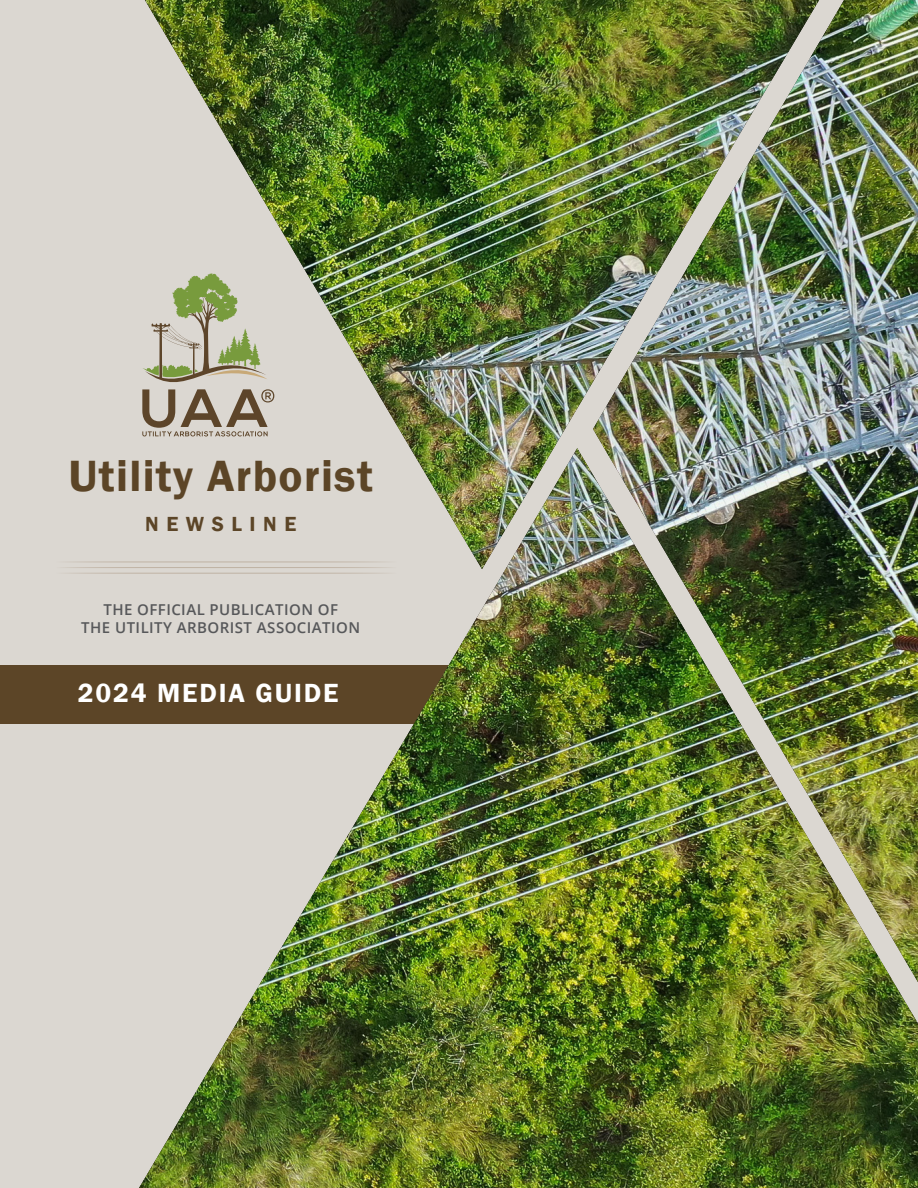
<style>
.page{position:relative;width:918px;height:1188px;background:#dbd7d1}
.page>*{position:absolute;margin:0;border:0;box-sizing:border-box;transform-origin:0 0}
.t1{font:600 45px "Franklin Gothic";letter-spacing:.03em;color:#5c4527}
.t2{font:600 27px "Franklin Gothic";letter-spacing:.07em;color:#fff}
.t3{font:600 21px "Franklin Gothic";letter-spacing:.36em;color:#5c4527}
.t4{font:600 15px/18px "Open Sans";letter-spacing:.03em;color:#57585a;text-align:center}
</style>
<div class="page">
<div style="left:0;top:665px;width:459px;height:59px;background:#5c4527"></div>
<img style="left:139px;top:0;width:779px;height:1188px">
<hr style="left:56px;top:567px;width:340px;height:1px;background:#bfb2a3">
<hr style="left:56px;top:562px;width:340px;height:1px;background:#bfb2a3">
<hr style="left:56px;top:573px;width:340px;height:1px;background:#bfb2a3">
<svg style="left:142px;top:273px;width:132px;height:163px"></svg>
<p class="t1" style="left:68px;top:448px;width:306px">Utility Arborist</p>
<p class="t3" style="left:145px;top:511px;width:153px">NEWSLINE</p>
<p class="t4" style="left:81px;top:600px;width:280px">THE OFFICIAL PUBLICATION OF<br>THE UTILITY ARBORIST ASSOCIATION</p>
<p class="t2" style="left:78px;top:677px;width:262px">2024 MEDIA GUIDE</p>
</div>
